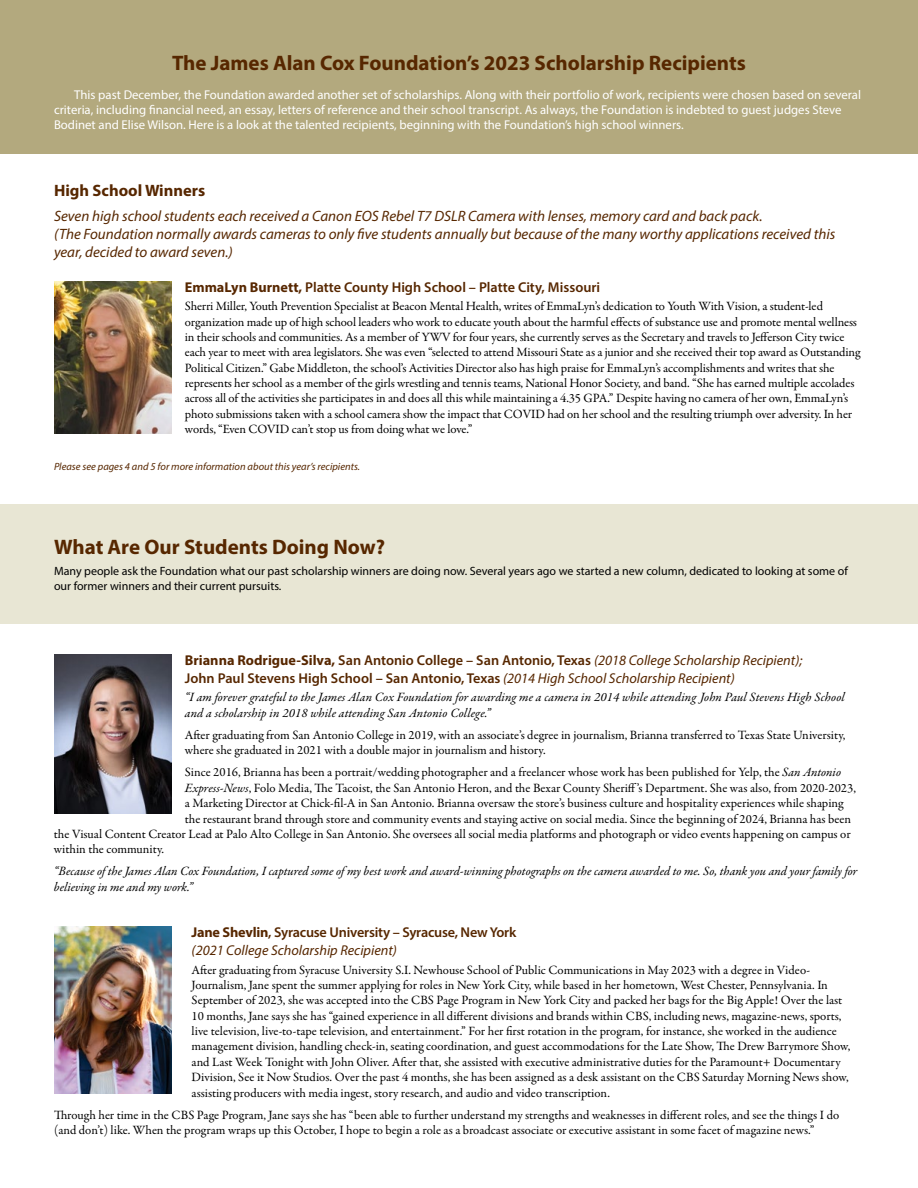
<style>
.page{position:relative;width:918px;height:1188px;background:#fff}
.page>*{position:absolute;margin:0;border:0;box-sizing:border-box;transform-origin:0 0}
.t1{font:700 21px "Myriad Pro";color:#572700}
.t2{font:700 16.5px "Myriad Pro";color:#572700}
.t3{font:italic 15px/18px "Myriad Pro";color:#572700}
.t4{font:600 14.25px/18px "Myriad Pro";color:#572700}
.t5{font:12.75px/15.5px "Garamond Premr Pro";letter-spacing:-.005em;color:#000}
.t6{font:12.75px/15.3px "Myriad Pro";color:#fff}
.t7{font:italic 12.75px/15.5px "Garamond Premr Pro";color:#000}
.t8{font:12px/14.4px "Myriad Pro";color:#000}
.t9{font:italic 10.5px "Myriad Pro";color:#572700}
.s1{font-weight:700}
.s2{font-weight:400;font-style:italic}
.s3{font-style:italic}
</style>
<div class="page">
<div style="left:0;top:505px;width:918px;height:119px;background:#e8e6d4"></div>
<div style="left:0;top:0;width:918px;height:153px;background:#b3a97e"></div>
<img style="left:54px;top:926px;width:117px;height:168px">
<img style="left:54px;top:281px;width:117px;height:152px">
<img style="left:54px;top:654px;width:117px;height:159px">
<h1 class="t1" style="left:172px;top:49px;width:575px">The James Alan Cox Foundation’s 2023 Scholarship Recipients</h1>
<p class="t6" style="left:54px;top:86px;width:809px;text-indent:20px">This past December, the Foundation awarded another set of scholarships. Along with their portfolio of work, recipients were chosen based on several criteria, including financial need, an essay, letters of reference and their school transcript. As always, the Foundation is indebted to guest judges Steve<br>Bodinet and Elise Wilson. Here is a look at the talented recipients, beginning with the Foundation’s high school winners.</p>
<p class="t2" style="left:54px;top:180px;width:153px">High School Winners</p>
<p class="t3" style="left:54px;top:206px;width:783px">Seven high school students each received a Canon EOS Rebel T7 DSLR Camera with lenses, memory card and back pack.<br>(The Foundation normally awards cameras to only five students annually but because of the many worthy applications received this year, decided to award seven.)</p>
<p class="t4" style="left:185px;top:278px;width:417px"><span class="s1">EmmaLyn Burnett,</span> Platte County High School – Platte City, Missouri</p>
<p class="t5" style="left:185px;top:299px;width:677px">Sherri Miller, Youth Prevention Specialist at Beacon Mental Health, writes of EmmaLyn’s dedication to Youth With Vision, a student-led organization made up of high school leaders who work to educate youth about the harmful effects of substance use and promote mental wellness in their schools and communities. As a member of YWV for four years, she currently serves as the Secretary and travels to Jefferson City twice each year to meet with area legislators. She was even “selected to attend Missouri State as a junior and she received their top award as Outstanding Political Citizen.” Gabe Middleton, the school’s Activities Director also has high praise for EmmaLyn’s accomplishments and writes that she represents her school as a member of the girls wrestling and tennis teams, National Honor Society, and band. “She has earned multiple accolades across all of the activities she participates in and does all this while maintaining a 4.35 GPA.” Despite having no camera of her own, EmmaLyn’s photo submissions taken with a school camera show the impact that COVID had on her school and the resulting triumph over adversity. In her words, “Even COVID can’t stop us from doing what we love.”</p>
<p class="t9" style="left:54px;top:460px;width:308px">Please see pages 4 and 5 for more information about this year’s recipients.</p>
<h1 class="t1" style="left:54px;top:534px;width:333px">What Are Our Students Doing Now?</h1>
<p class="t8" style="left:54px;top:564px;width:795px">Many people ask the Foundation what our past scholarship winners are doing now. Several years ago we started a new column, dedicated to looking at some of our former winners and their current pursuits.</p>
<p class="t4" style="left:185px;top:651px;width:619px"><span class="s1">Brianna Rodrigue-Silva,</span> San Antonio College – San Antonio, Texas <span class="s2">(2018 College Scholarship Recipient);<br></span>John Paul Stevens High School – San Antonio, Texas <span class="s2">(2014 High School Scholarship Recipient)</span></p>
<p class="t7" style="left:185px;top:690px;width:661px">“I am forever grateful to the James Alan Cox Foundation for awarding me a camera in 2014 while attending John Paul Stevens High School and a scholarship in 2018 while attending San Antonio College.”</p>
<p class="t5" style="left:185px;top:727px;width:662px">After graduating from San Antonio College in 2019, with an associate’s degree in journalism, Brianna transferred to Texas State University, where she graduated in 2021 with a double major in journalism and history.</p>
<p class="t5" style="left:185px;top:765px;width:658px">Since 2016, Brianna has been a portrait/wedding photographer and a freelancer whose work has been published for Yelp, the <span class="s3">San Antonio</span></p>
<p class="t5" style="left:185px;top:780px;width:673px"><span class="s3">Express-News</span>, Folo Media, The Tacoist, the San Antonio Heron, and the Bexar County Sheriff’s Department. She was also, from 2020-2023,</p>
<p class="t5" style="left:185px;top:796px;width:660px">a Marketing Director at Chick-fil-A in San Antonio. Brianna oversaw the store’s business culture and hospitality experiences while shaping</p>
<p class="t5" style="left:185px;top:811px;width:668px">the restaurant brand through store and community events and staying active on social media. Since the beginning of 2024, Brianna has been</p>
<p class="t5" style="left:54px;top:826px;width:798px">the Visual Content Creator Lead at Palo Alto College in San Antonio. She oversees all social media platforms and photograph or video events happening on campus or</p>
<p class="t5" style="left:54px;top:842px;width:112px">within the community.</p>
<p class="t7" style="left:54px;top:864px;width:805px">“Because of the James Alan Cox Foundation, I captured some of my best work and award-winning photographs on the camera awarded to me. So, thank you and your family for believing in me and my work.”</p>
<p class="t4" style="left:192px;top:923px;width:326px"><span class="s1">Jane Shevlin</span>, Syracuse University – Syracuse, New York <span class="s2">(2021 College Scholarship Recipient)</span></p>
<p class="t5" style="left:192px;top:962px;width:660px">After graduating from Syracuse University S.I. Newhouse School of Public Communications in May 2023 with a degree in Video-Journalism, Jane spent the summer applying for roles in New York City, while based in her hometown, West Chester, Pennsylvania. In September of 2023, she was accepted into the CBS Page Program in New York City and packed her bags for the Big Apple! Over the last 10 months, Jane says she has “gained experience in all different divisions and brands within CBS, including news, magazine-news, sports, live television, live-to-tape television, and entertainment.” For her first rotation in the program, for instance, she worked in the audience management division, handling check-in, seating coordination, and guest accommodations for the Late Show, The Drew Barrymore Show, and Last Week Tonight with John Oliver. After that, she assisted with executive administrative duties for the Paramount+ Documentary Division, See it Now Studios. Over the past 4 months, she has been assigned as a desk assistant on the CBS Saturday Morning News show, assisting producers with media ingest, story research, and audio and video transcription.</p>
<p class="t5" style="left:54px;top:1107px;width:787px">Through her time in the CBS Page Program, Jane says she has “been able to further understand my strengths and weaknesses in different roles, and see the things I do (and don’t) like. When the program wraps up this October, I hope to begin a role as a broadcast associate or executive assistant in some facet of magazine news.”</p>
</div>
